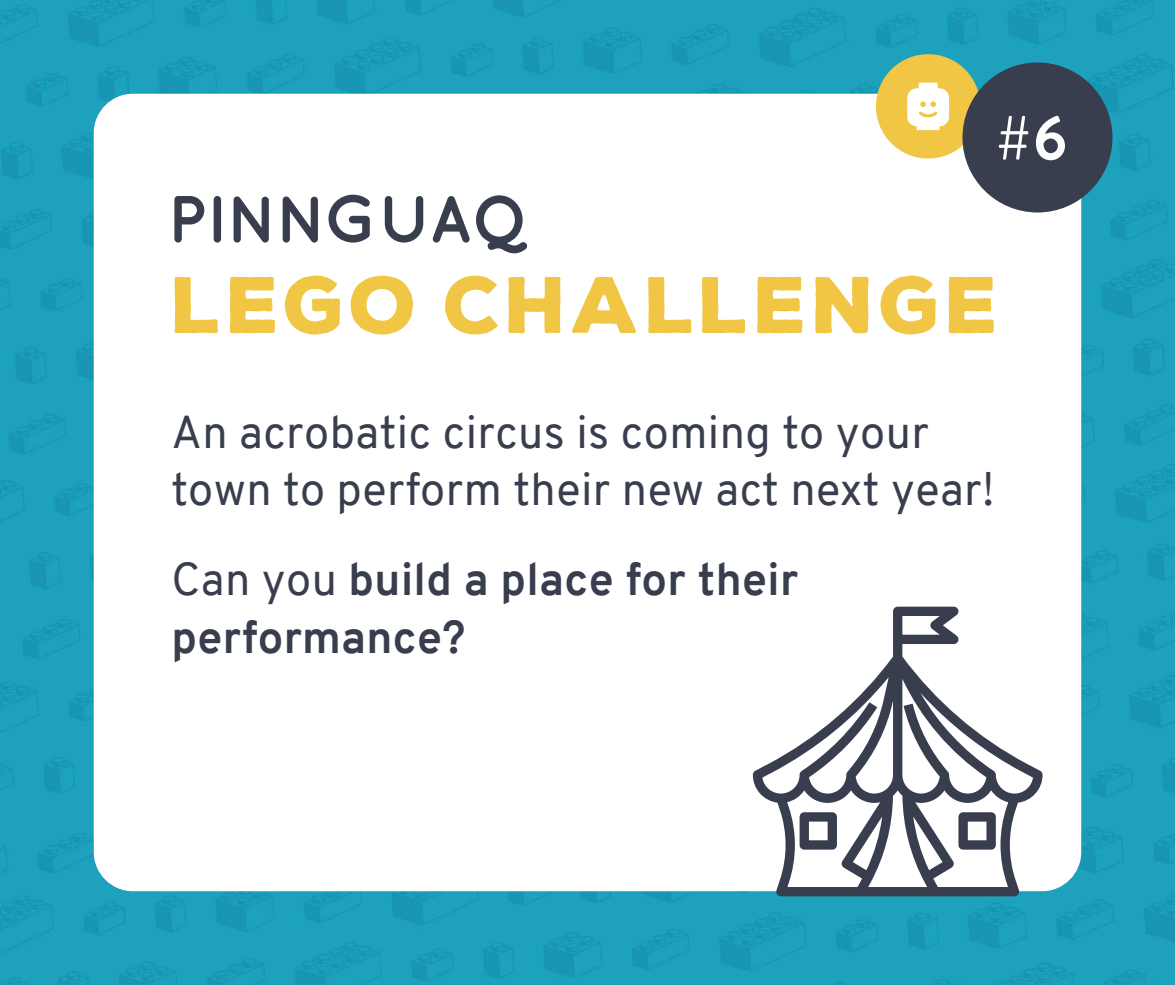
<style>
.page{position:relative;width:1175px;height:985px;background:#fff}
.page>*{position:absolute;margin:0;border:0;box-sizing:border-box;transform-origin:0 0}
.t1{font:900 77.5px "Nexa Rust Sans";letter-spacing:.05em;color:#f1c644}
.t2{font:700 62.5px "Brandon Grotesque";color:#fff}
.t3{font:45px/57.5px "Overpass";letter-spacing:.01em;color:#393e4f}
.t4{font:700 45px/57.5px "Overpass";letter-spacing:.01em;color:#393e4f}
.s1{font-weight:400}
</style>
<div class="page">
<img style="left:0;top:0;width:1175px;height:985px">
<div style="left:94px;top:94px;width:987px;height:797px;background:#fff;border-radius:39px"></div>
<svg style="left:753px;top:607px;width:290px;height:289px"></svg>
<svg style="left:958px;top:812px;width:38px;height:38px"></svg>
<svg style="left:800px;top:812px;width:37px;height:38px"></svg>
<svg style="left:174px;top:196px;width:30px;height:47px"></svg>
<div style="left:214px;top:196px;width:7px;height:47px;background:#393e4f;border-radius:4px"></div>
<svg style="left:234px;top:196px;width:35px;height:47px"></svg>
<svg style="left:283px;top:196px;width:35px;height:47px"></svg>
<svg style="left:329px;top:195px;width:41px;height:48px"></svg>
<svg style="left:385px;top:196px;width:38px;height:47px"></svg>
<svg style="left:432px;top:196px;width:38px;height:47px"></svg>
<svg style="left:476px;top:195px;width:51px;height:58px"></svg>
<div style="left:876px;top:54px;width:104px;height:105px;background:#f1c644;border-radius:50%"></div>
<svg style="left:907px;top:83px;width:42px;height:47px"></svg>
<div style="left:963px;top:62px;width:150px;height:150px;background:#393e4f;border-radius:50%"></div>
<h2 class="t2" style="left:997px;top:102px;width:72px">#6</h2>
<h1 class="t1" style="left:171px;top:261px;width:830px">LEGO CHALLENGE</h1>
<p class="t3" style="left:171px;top:407px;width:825px">An acrobatic circus is coming to your town to perform their new act next year!</p>
<p class="t4" style="left:171px;top:555px;width:629px"><span class="s1">Can you</span> build a place for their performance?</p>
</div>
